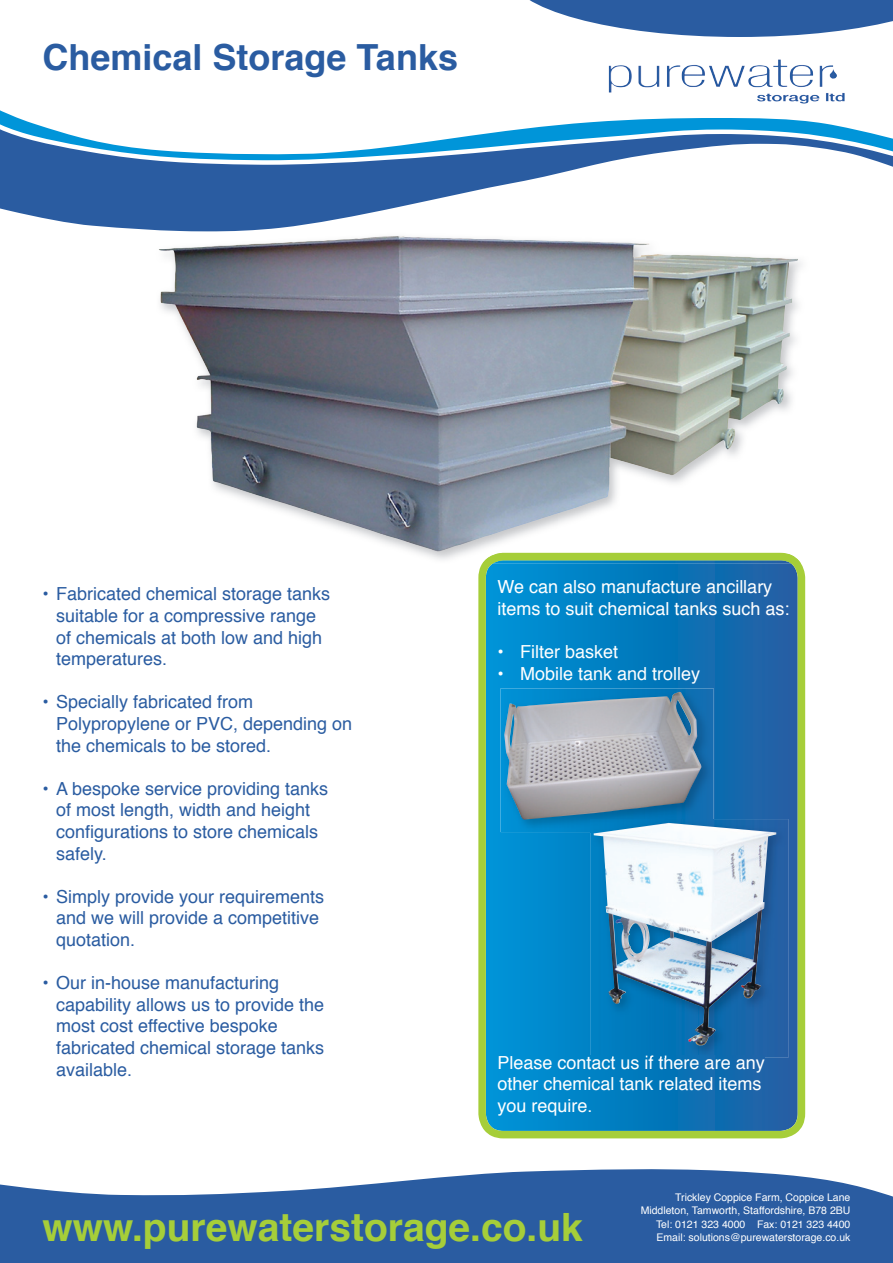
<style>
.page{position:relative;width:893px;height:1263px;background:#fff}
.page>*{position:absolute;margin:0;border:0;box-sizing:border-box;transform-origin:0 0}
.t1{font:700 39px "Helvetica";color:#a6ce39}
.t2{font:700 36px "Helvetica";color:#2a5ca1}
.t3{font:18px/21.6px "Helvetica";color:#2a5ca1}
.t4{font:18px/21.6px "Helvetica";color:#fff}
.t5{font:10.5px/13.5px "Helvetica";color:#fff;text-align:right}
</style>
<div class="page">
<svg style="left:529px;top:0;width:364px;height:37px"></svg>
<img style="left:609px;top:59px;width:204px;height:34px">
<svg style="left:0;top:1169px;width:893px;height:94px;background:#4772ad"></svg>
<svg style="left:0;top:120px;width:893px;height:112px"></svg>
<svg style="left:478px;top:564px;width:327px;height:574px;background:#1983b2"></svg>
<img style="left:159px;top:236px;width:643px;height:324px">
<img style="left:482px;top:553px;width:319px;height:11px">
<svg style="left:384px;top:236px;width:20px;height:1px"></svg>
<img style="left:500px;top:688px;width:214px;height:144px">
<img style="left:504px;top:695px;width:182px;height:125px">
<img style="left:590px;top:819px;width:198px;height:239px">
<img style="left:590px;top:1055px;width:175px;height:3px">
<img style="left:590px;top:819px;width:124px;height:13px">
<img style="left:594px;top:833px;width:164px;height:213px">
<h2 class="t2" style="left:43px;top:28px;width:417px">Chemical Storage Tanks</h2>
<p class="t3" style="left:56px;top:584px;width:276px;text-indent:-14px">• Fabricated chemical storage tanks suitable for a compressive range of chemicals at both low and high temperatures.</p>
<p class="t3" style="left:56px;top:692px;width:298px;text-indent:-14px">• Specially fabricated from<br>Polypropylene or PVC, depending on the chemicals to be stored.</p>
<p class="t3" style="left:56px;top:778px;width:274px;text-indent:-14px">• A bespoke service providing tanks of most length, width and height configurations to store chemicals safely.</p>
<p class="t3" style="left:56px;top:886px;width:270px;text-indent:-14px">• Simply provide your requirements and we will provide a competitive quotation.</p>
<p class="t3" style="left:56px;top:973px;width:270px;text-indent:-14px">• Our in-house manufacturing capability allows us to provide the most cost effective bespoke fabricated chemical storage tanks available.</p>
<p class="t4" style="left:497px;top:576px;width:294px">We can also manufacture ancillary items to suit chemical tanks such as:</p>
<p class="t4" style="left:497px;top:641px;width:122px">• Filter basket</p>
<p class="t4" style="left:497px;top:663px;width:204px">• Mobile tank and trolley</p>
<p class="t4" style="left:497px;top:1052px;width:269px">Please contact us if there are any other chemical tank related items you require.</p>
<h1 class="t1" style="left:43px;top:1196px;width:542px">www.purewaterstorage.co.uk</h1>
<p class="t5" style="left:641px;top:1190px;width:211px">Trickley Coppice Farm, Coppice Lane<br>Middleton, Tamworth, Staffordshire, B78 2BU<br>Tel: 0121 323 4000 Fax: 0121 323 4400</p>
<p class="t5" style="left:656px;top:1231px;width:195px">Email: solutions@purewaterstorage.co.uk</p>
</div>
